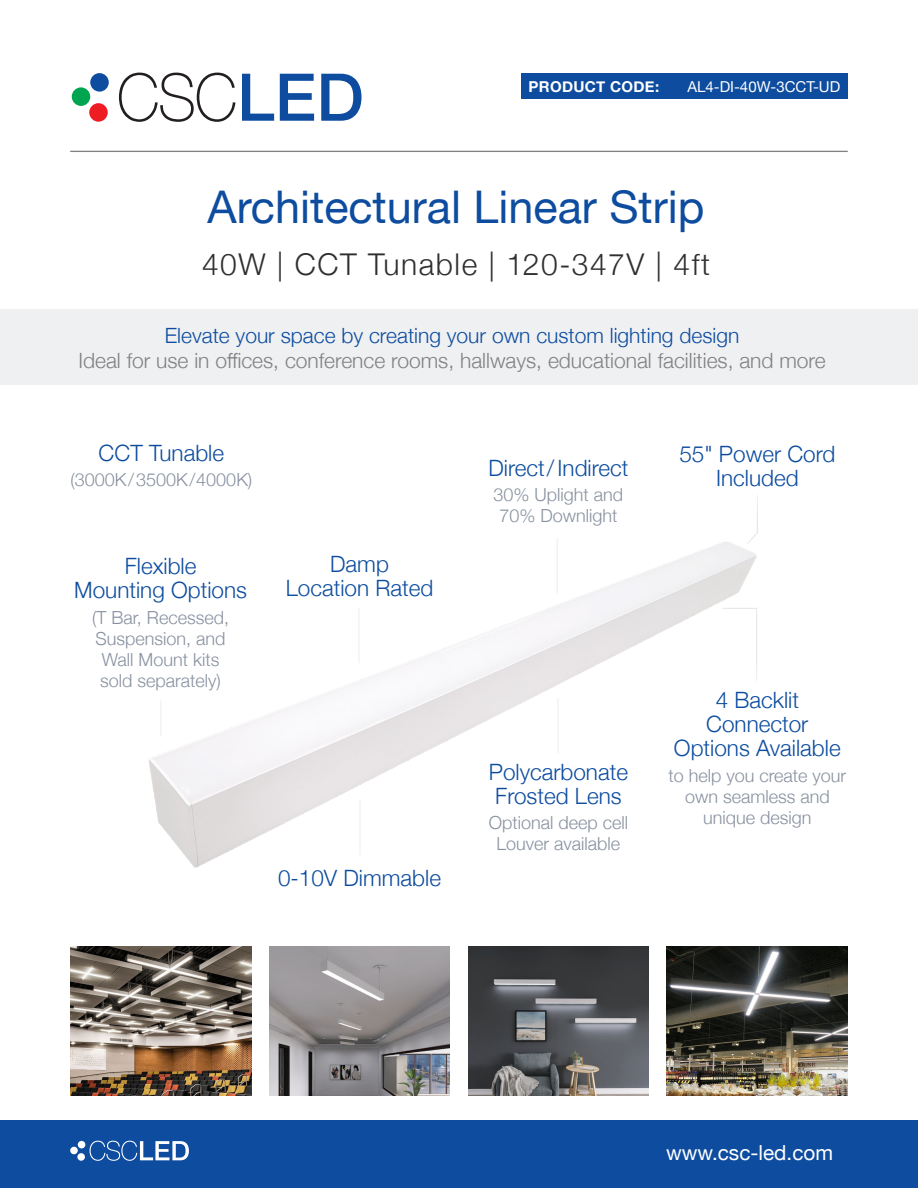
<style>
.page{position:relative;width:918px;height:1188px;background:#fff}
.page>*{position:absolute;margin:0;border:0;box-sizing:border-box;transform-origin:0 0}
.t1{font:45px "Helvetica Neue";color:#0d4c9f}
.t2{font:300 30px "Helvetica Neue";letter-spacing:.05em;color:#2e2f2e}
.t3{font:300 22.5px/24px "Helvetica Neue";color:#0d4c9f;text-align:center}
.t4{font:300 21px/25.5px "Helvetica Neue";color:#818183;text-align:center}
.t5{font:20.7px "Helvetica Neue";color:#fff}
.t6{font:300 18px/21px "Helvetica Neue";color:#8891a0;text-align:center}
.t7{font:15px "Helvetica Neue";color:#fff}
.t8{font:700 15px "Helvetica Neue";letter-spacing:.02em;color:#fff}
.s1{color:#0d4c9f}
</style>
<div class="page">
<img style="left:149px;top:542px;width:608px;height:326px">
<div style="left:0;top:309px;width:918px;height:75px;background:#eff0f2"></div>
<div style="left:0;top:1120px;width:918px;height:68px;background:#0d4c9f"></div>
<svg style="left:90px;top:1141px;width:99px;height:20px"></svg>
<div style="left:70px;top:1147px;width:8px;height:7px;background:#fff;border-radius:50%"></div>
<div style="left:77px;top:1153px;width:8px;height:8px;background:#fff;border-radius:50%"></div>
<div style="left:78px;top:1141px;width:7px;height:7px;background:#fff;border-radius:50%"></div>
<svg style="left:119px;top:73px;width:116px;height:49px"></svg>
<svg style="left:242px;top:74px;width:32px;height:47px"></svg>
<svg style="left:280px;top:74px;width:34px;height:47px"></svg>
<svg style="left:321px;top:74px;width:40px;height:47px"></svg>
<div style="left:72px;top:87px;width:18px;height:19px;background:#00a54f;border-radius:50%"></div>
<div style="left:89px;top:103px;width:19px;height:19px;background:#ee1d23;border-radius:50%"></div>
<div style="left:90px;top:73px;width:19px;height:19px;background:#0d4c9f;border-radius:50%"></div>
<div style="left:521px;top:74px;width:327px;height:25px;background:#0d4c9f"></div>
<hr style="left:70px;top:151px;width:778px;height:1px;background:#818183">
<hr style="left:160px;top:700px;width:3px;height:39px;background:#f7f7f8">
<hr style="left:557px;top:697px;width:3px;height:58px;background:#f5f6f7">
<hr style="left:556px;top:537px;width:3px;height:59px;background:#f8f9fa">
<hr style="left:359px;top:799px;width:3px;height:58px;background:#f5f6f7">
<div style="left:722px;top:607px;width:37px;height:76px;background:#fff"></div>
<div style="left:357px;top:607px;width:5px;height:57px;background:#f7f7f8"></div>
<img style="left:70px;top:946px;width:181px;height:149px">
<img style="left:269px;top:946px;width:181px;height:149px">
<img style="left:468px;top:946px;width:181px;height:149px">
<img style="left:667px;top:946px;width:181px;height:149px">
<div style="left:745px;top:494px;width:14px;height:52px;background:#fff"></div>
<p class="t8" style="left:529px;top:75px;width:132px">PRODUCT CODE:</p>
<p class="t7" style="left:687px;top:76px;width:154px">AL4-DI-40W-3CCT-UD</p>
<p class="t1" style="left:208px;top:174px;width:498px">Architectural Linear Strip</p>
<p class="t2" style="left:202px;top:240px;width:509px">40W | CCT Tunable | 120-347V | 4ft</p>
<p class="t4" style="left:78px;top:321px;width:749px"><span class="s1">Elevate your space by creating your own custom lighting design<br></span>Ideal for use in offices, conference rooms, hallways, educational facilities, and more</p>
<p class="t3" style="left:99px;top:439px;width:127px">CCT Tunable</p>
<p class="t6" style="left:70px;top:468px;width:183px">(3000K/3500K/4000K)</p>
<p class="t3" style="left:74px;top:553px;width:174px">Flexible<br>Mounting Options</p>
<p class="t6" style="left:92px;top:606px;width:138px">(T Bar, Recessed,<br>Suspension, and<br>Wall Mount kits sold separately)</p>
<p class="t3" style="left:286px;top:550px;width:149px">Damp<br>Location Rated</p>
<p class="t3" style="left:278px;top:865px;width:164px">0-10V Dimmable</p>
<p class="t3" style="left:488px;top:454px;width:142px">Direct/ Indirect</p>
<p class="t6" style="left:494px;top:483px;width:131px">30% Uplight and<br>70% Downlight</p>
<p class="t3" style="left:679px;top:440px;width:157px">55" Power Cord<br>Included</p>
<p class="t3" style="left:489px;top:758px;width:141px;text-align:left">Polycarbonate<br>Frosted Lens</p>
<p class="t6" style="left:489px;top:811px;width:141px">Optional deep cell<br>Louver available</p>
<p class="t3" style="left:674px;top:687px;width:168px">4 Backlit<br>Connector<br>Options Available</p>
<p class="t6" style="left:668px;top:763px;width:179px">to help you create your own seamless and unique design</p>
<p class="t5" style="left:666px;top:1138px;width:169px">www.csc-led.com</p>
</div>
